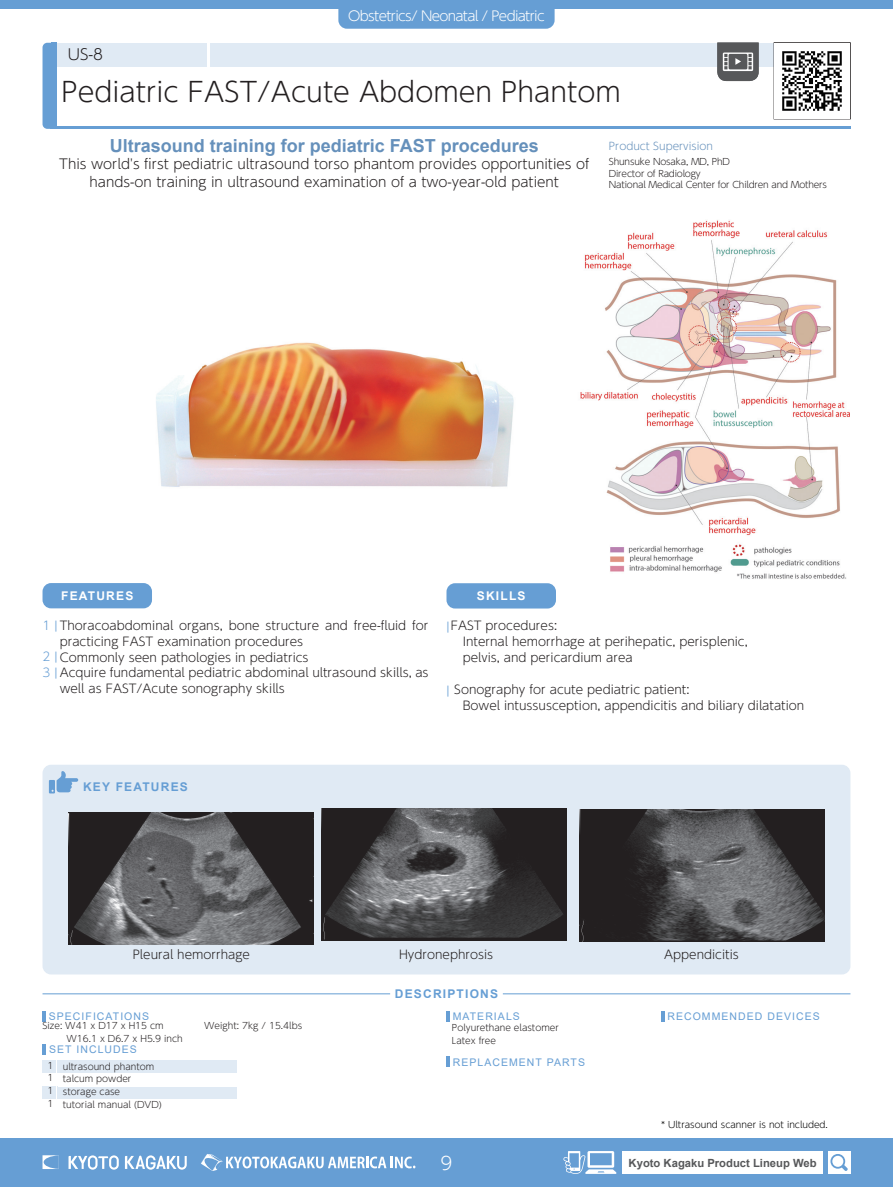
<style>
.page{position:relative;width:893px;height:1187px;background:#fff}
.page>*{position:absolute;margin:0;border:0;box-sizing:border-box;transform-origin:0 0}
.t1{font:300 27px "UD Shin Go Pr 6 N";color:#231f20}
.t2{font:700 18px "Arial";color:#6590bb}
.t3{font:300 18px "UD Shin Go Pr 6 N";color:#fff}
.t4{font:300 15px "UD Shin Go Pr 6 N";color:#231f20}
.t5{font:300 13.5px/18.1px "UD Shin Go Pr 6 N";color:#231f20;text-align:center}
.t6{font:300 13.5px "UD Shin Go Pr 6 N";letter-spacing:-.05em;color:#fff}
.t7{font:300 12px/15.9px "UD Shin Go Pr 6 N";color:#231f20}
.t8{font:700 12px "Arial";letter-spacing:.1em;color:#669ed4}
.t9{font:700 12px "Arial";letter-spacing:.1em;color:#fff}
.t10{font:700 11.25px "Arial";color:#57585a}
.t11{font:10.5px "Arial";letter-spacing:.1em;color:#669ed4}
.t12{font:300 10.5px "UD Shin Go Pr 6 N";color:#6590bb}
.t13{font:300 9px/12.8px "UD Shin Go Pr 6 N";color:#231f20}
.t14{font:300 9px/11.7px "UD Shin Go Pr 6 N";letter-spacing:-.02em;color:#231f20}
.t15{font:300 9px "UD Shin Go Pr 6 N";color:#000}
.s1{color:#669ed4}
</style>
<div class="page">
<div style="left:58px;top:1060px;width:179px;height:13px;background:#e0eaf4"></div>
<div style="left:43px;top:1060px;width:13px;height:13px;background:#e0eaf4"></div>
<svg style="left:58px;top:1098px;width:179px;height:1px"></svg>
<div style="left:58px;top:1085px;width:179px;height:13px;background:#e0eaf4"></div>
<div style="left:43px;top:1085px;width:13px;height:13px;background:#e0eaf4"></div>
<div style="left:0;top:0;width:893px;height:9px;background:#669ed4"></div>
<hr style="left:50px;top:126px;width:800px;height:3px;background:#669ed4">
<div style="left:50px;top:43px;width:800px;height:24px;background:#e0eaf4"></div>
<div style="left:43px;top:764px;width:807px;height:210px;background:#e0eaf4;border-radius:9px"></div>
<div style="left:43px;top:43px;width:14px;height:86px;background:#669ed4;border-radius:5px"></div>
<div style="left:51px;top:43px;width:6px;height:86px;background:#669ed4"></div>
<div style="left:338px;top:9px;width:217px;height:20px;background:#669ed4"></div>
<div style="left:43px;top:583px;width:109px;height:25px;background:#669ed4;border-radius:9px"></div>
<div style="left:446px;top:583px;width:110px;height:25px;background:#669ed4;border-radius:9px"></div>
<svg style="left:49px;top:771px;width:29px;height:22px"></svg>
<svg style="left:43px;top:1044px;width:3px;height:10px"></svg>
<svg style="left:43px;top:1011px;width:3px;height:10px"></svg>
<hr style="left:446px;top:1011px;width:4px;height:10px;background:#669ed4">
<hr style="left:446px;top:1056px;width:4px;height:11px;background:#669ed4">
<svg style="left:661px;top:1011px;width:3px;height:10px"></svg>
<hr style="left:43px;top:993px;width:347px;height:1px;background:#669ed4">
<hr style="left:503px;top:993px;width:347px;height:1px;background:#669ed4">
<div style="left:0;top:1137px;width:893px;height:49px;background:#669ed4"></div>
<div style="left:622px;top:1150px;width:201px;height:23px;background:#fff"></div>
<div style="left:828px;top:1150px;width:22px;height:23px;background:#fff"></div>
<svg style="left:43px;top:1155px;width:16px;height:13px"></svg>
<svg style="left:69px;top:1155px;width:50px;height:14px"></svg>
<svg style="left:125px;top:1155px;width:62px;height:14px"></svg>
<svg style="left:201px;top:1154px;width:214px;height:16px"></svg>
<svg style="left:830px;top:1154px;width:18px;height:16px"></svg>
<svg style="left:563px;top:1151px;width:53px;height:22px"></svg>
<hr style="left:207px;top:43px;width:3px;height:33px;background:#fff">
<svg style="left:717px;top:43px;width:42px;height:38px;background:#717173"></svg>
<div style="left:59px;top:1073px;width:179px;height:13px;background:#fff"></div>
<img style="left:156px;top:342px;width:358px;height:145px">
<img style="left:69px;top:812px;width:245px;height:132px">
<img style="left:579px;top:809px;width:245px;height:132px">
<img style="left:322px;top:808px;width:245px;height:132px">
<img style="left:580px;top:220px;width:270px;height:359px">
<img style="left:775px;top:44px;width:74px;height:67px">
<p class="t4" style="left:68px;top:42px;width:37px">US-8</p>
<p class="t6" style="left:348px;top:5px;width:198px">Obstetrics/ Neonatal / Pediatric</p>
<h1 class="t1" style="left:62px;top:70px;width:561px">Pediatric FAST/Acute Abdomen Phantom</h1>
<h2 class="t2" style="left:110px;top:132px;width:431px">Ultrasound training for pediatric FAST procedures</h2>
<p class="t5" style="left:59px;top:155px;width:531px">This world's first pediatric ultrasound torso phantom provides opportunities of hands-on training in ultrasound examination of a two-year-old patient</p>
<p class="t12" style="left:609px;top:138px;width:106px">Product Supervision</p>
<p class="t14" style="left:609px;top:155px;width:220px">Shunsuke Nosaka, MD, PhD<br>Director of Radiology<br>National Medical Center for Children and Mothers</p>
<p class="t9" style="left:61px;top:587px;width:74px">FEATURES</p>
<p class="t9" style="left:477px;top:587px;width:50px">SKILLS</p>
<p class="t7" style="left:43px;top:616px;width:388px"><span class="s1">1 |</span> Thoracoabdominal organs, bone structure and free-fluid for</p>
<p class="t7" style="left:43px;top:648px;width:388px"><span class="s1">2 |</span> Commonly seen pathologies in pediatrics<br><span class="s1">3 |</span> Acquire fundamental pediatric abdominal ultrasound skills, as</p>
<p class="t7" style="left:60px;top:632px;width:245px">practicing FAST examination procedures</p>
<p class="t7" style="left:60px;top:680px;width:227px">well as FAST/Acute sonography skills</p>
<p class="t7" style="left:446px;top:617px;width:112px"><span class="s1">|</span>FAST procedures:</p>
<p class="t7" style="left:463px;top:633px;width:287px">Internal hemorrhage at perihepatic, perisplenic, pelvis, and pericardium area</p>
<p class="t7" style="left:463px;top:697px;width:343px">Bowel intussusception, appendicitis and biliary dilatation</p>
<p class="t7" style="left:446px;top:681px;width:245px"><span class="s1">|</span> Sonography for acute pediatric patient:</p>
<p class="t8" style="left:83px;top:778px;width:106px">KEY FEATURES</p>
<p class="t7" style="left:133px;top:945px;width:119px">Pleural hemorrhage</p>
<p class="t7" style="left:399px;top:945px;width:96px">Hydronephrosis</p>
<p class="t7" style="left:664px;top:945px;width:76px">Appendicitis</p>
<p class="t8" style="left:395px;top:985px;width:105px">DESCRIPTIONS</p>
<p class="t11" style="left:49px;top:1009px;width:102px">SPECIFICATIONS</p>
<p class="t11" style="left:453px;top:1009px;width:69px">MATERIALS</p>
<p class="t11" style="left:453px;top:1054px;width:134px">REPLACEMENT PARTS</p>
<p class="t13" style="left:43px;top:1019px;width:123px">Size: W41 x D17 x H15 cm</p>
<p class="t13" style="left:204px;top:1019px;width:100px">Weight: 7kg / 15.4lbs</p>
<p class="t13" style="left:66px;top:1031px;width:118px">W16.1 x D6.7 x H5.9 inch</p>
<p class="t13" style="left:47px;top:1058px;width:7px;text-align:justify">1<br>1<br>1<br>1</p>
<p class="t13" style="left:63px;top:1059px;width:101px">ultrasound phantom talcum powder storage case<br>tutorial manual (DVD)</p>
<p class="t13" style="left:452px;top:1021px;width:108px">Polyurethane elastomer<br>Latex free</p>
<p class="t11" style="left:49px;top:1041px;width:89px">SET INCLUDES</p>
<p class="t11" style="left:667px;top:1009px;width:154px">RECOMMENDED DEVICES</p>
<p class="t15" style="left:661px;top:1117px;width:168px">* Ultrasound scanner is not included.</p>
<h2 class="t3" style="left:441px;top:1148px;width:13px">9</h2>
<p class="t10" style="left:629px;top:1154px;width:189px">Kyoto Kagaku Product Lineup Web</p>
</div>
